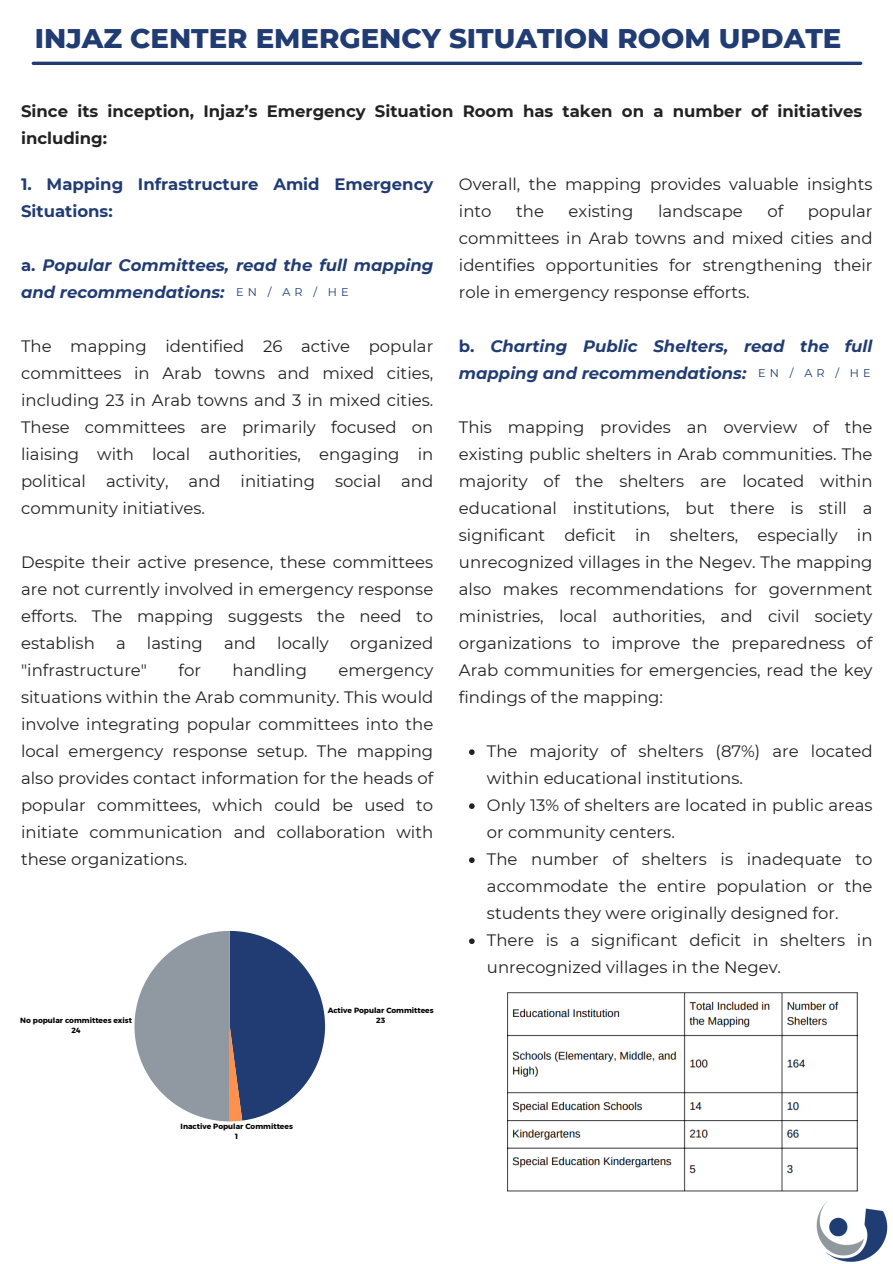
<style>
.page{position:relative;width:893px;height:1264px;background:#fff}
.page>*{position:absolute;margin:0;border:0;box-sizing:border-box;transform-origin:0 0}
.t1{font:800 27.6px "Montserrat";color:#213c73}
.t2{font:16.5px/27px "Montserrat";color:#222;text-align:justify}
.t3{font:italic 700 16.5px/27px "Montserrat";color:#213c73}
.t4{font:700 16.5px/27px "Montserrat";color:#222}
.t5{font:700 16.5px/27px "Montserrat";color:#213c73}
.t6{font:11.25px "Montserrat";letter-spacing:.35em;color:#203c73}
.t7{font:7.5px "Kief Montaser Bold";color:#000}
.s1{font-style:normal}
</style>
<div class="page">
<hr style="left:33px;top:62px;width:827px;height:3px;background:#213c73">
<svg style="left:469px;top:749px;width:5px;height:6px"></svg>
<svg style="left:469px;top:803px;width:5px;height:6px"></svg>
<svg style="left:469px;top:857px;width:5px;height:6px"></svg>
<svg style="left:469px;top:938px;width:5px;height:6px"></svg>
<img style="left:507px;top:992px;width:350px;height:200px">
<svg style="left:134px;top:930px;width:191px;height:191px"></svg>
<img style="left:816px;top:1201px;width:72px;height:61px">
<p class="t1" style="left:35px;top:21px;width:808px">INJAZ CENTER EMERGENCY SITUATION ROOM UPDATE</p>
<p class="t4" style="left:21px;top:97px;width:842px">Since its inception, Injaz’s Emergency Situation Room has taken on a number of initiatives including:</p>
<p class="t5" style="left:21px;top:170px;width:413px">1. Mapping Infrastructure Amid Emergency<br>Situations:</p>
<p class="t3" style="left:21px;top:251px;width:413px"><span class="s1">a.</span> Popular Committees, read the full mapping and recommendations:</p>
<p class="t6" style="left:236px;top:285px;width:114px">EN/AR/HE</p>
<p class="t2" style="left:21px;top:332px;width:413px">The mapping identified 26 active popular committees in Arab towns and mixed cities, including 23 in Arab towns and 3 in mixed cities.<br>These committees are primarily focused on liaising with local authorities, engaging in political activity, and initiating social and community initiatives.</p>
<p class="t2" style="left:21px;top:548px;width:413px">Despite their active presence, these committees are not currently involved in emergency response efforts. The mapping suggests the need to establish</p>
<p class="t2" style="left:116px;top:629px;width:11px">a</p>
<p class="t2" style="left:147px;top:629px;width:57px">lasting</p>
<p class="t2" style="left:224px;top:629px;width:34px">and</p>
<p class="t2" style="left:277px;top:629px;width:53px">locally</p>
<p class="t2" style="left:350px;top:629px;width:85px">organized</p>
<p class="t2" style="left:21px;top:656px;width:127px">"infrastructure"</p>
<p class="t2" style="left:178px;top:656px;width:24px">for</p>
<p class="t2" style="left:232px;top:656px;width:76px">handling</p>
<p class="t2" style="left:21px;top:656px;width:413px;text-indent:317px">emergency situations within the Arab community. This would involve integrating popular committees into the local emergency response setup. The mapping also provides contact information for the heads of popular committees, which could be used to initiate communication and collaboration with these organizations.</p>
<p class="t7" style="left:20px;top:1015px;width:113px">No popular committees exist</p>
<p class="t7" style="left:71px;top:1025px;width:11px">24</p>
<p class="t7" style="left:328px;top:1005px;width:107px">Active Popular Committees</p>
<p class="t7" style="left:376px;top:1015px;width:11px">23</p>
<p class="t2" style="left:459px;top:170px;width:415px">Overall, the mapping provides valuable insights into</p>
<p class="t2" style="left:516px;top:197px;width:29px">the</p>
<p class="t2" style="left:568px;top:197px;width:66px">existing</p>
<p class="t2" style="left:658px;top:197px;width:86px">landscape</p>
<p class="t2" style="left:767px;top:197px;width:17px">of</p>
<p class="t2" style="left:459px;top:197px;width:415px;text-indent:349px">popular committees in Arab towns and mixed cities and identifies opportunities for strengthening their role in emergency response efforts.</p>
<p class="t3" style="left:459px;top:332px;width:415px"><span class="s1">b.</span> Charting Public Shelters, read the full mapping and recommendations:</p>
<p class="t2" style="left:459px;top:413px;width:415px">This mapping provides an overview of the existing public shelters in Arab communities. The majority of the shelters are located within educational institutions, but there is still a significant deficit in shelters, especially in unrecognized villages in the Negev. The mapping also makes recommendations for government ministries, local authorities, and civil society organizations to improve the preparedness of Arab communities for emergencies, read the key findings of the mapping:</p>
<p class="t2" style="left:487px;top:737px;width:387px">The majority of shelters (87%) are located within educational institutions.</p>
<p class="t2" style="left:487px;top:791px;width:387px">Only 13% of shelters are located in public areas or community centers.</p>
<p class="t2" style="left:487px;top:845px;width:387px">The number of shelters is inadequate to accommodate the entire population or the students they were originally designed for.</p>
<p class="t2" style="left:487px;top:926px;width:387px">There is a significant deficit in shelters in unrecognized villages in the Negev.</p>
<p class="t6" style="left:758px;top:366px;width:114px">EN/AR/HE</p>
<p class="t7" style="left:180px;top:1121px;width:114px">Inactive Popular Committees</p>
<p class="t7" style="left:235px;top:1131px;width:5px">1</p>
</div>
